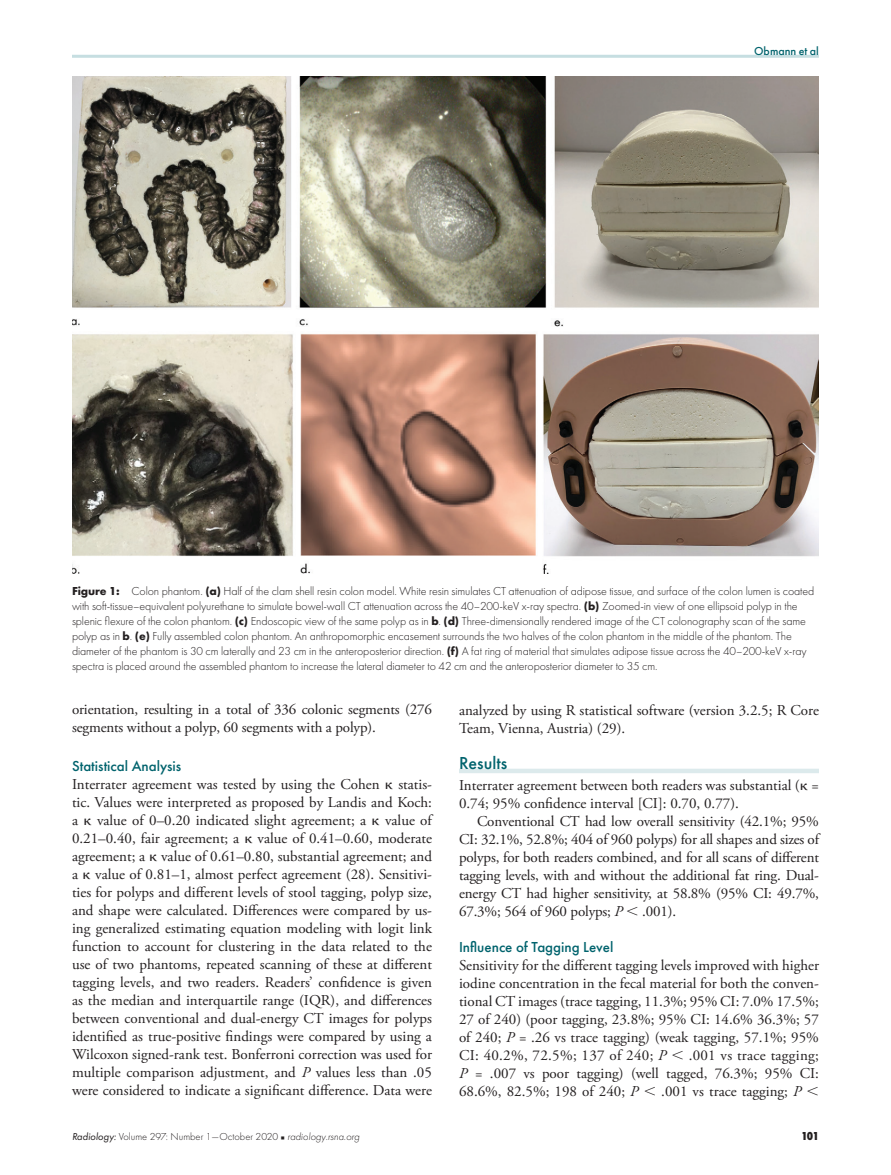
<style>
.page{position:relative;width:891px;height:1175px;background:#fff}
.page>*{position:absolute;margin:0;border:0;box-sizing:border-box;transform-origin:0 0}
.t1{font:500 18px "Futura PT";color:#00636d}
.t2{font:15px/18px "Adobe Garamond Pro";color:#231f20}
.t3{font:500 15px "Futura PT";color:#00636d}
.t4{font:300 12px/15px "Futura PT";letter-spacing:-.01em;color:#231f20}
.t5{font:500 12px "Futura PT";color:#00636d}
.t6{font:800 12px "Futura PT Cond";color:#231f20}
.t7{font:300 10.5px "Futura PT";color:#231f20}
.s1{font-weight:700}
.s2{font-family:"Universal Greekwith Math Pi"}
.s3{font-style:italic}
.s4{font-weight:400;font-style:italic}
.s5{font-family:"Universal Newswith Comm Pi";font-weight:400;font-size:6px}
</style>
<div class="page">
<hr style="left:72px;top:55px;width:747px;height:3px;background:#c6dee1">
<div style="left:459px;top:768px;width:360px;height:5px;background:#dceaec"></div>
<img style="left:72px;top:77px;width:747px;height:497px">
<p class="t5" style="left:754px;top:44px;width:66px">Obmann et al</p>
<p class="t4" style="left:72px;top:583px;width:744px"><span class="s1">Figure 1:</span> Colon phantom. <span class="s1">(a)</span> Half of the clam shell resin colon model. White resin simulates CT attenuation of adipose tissue, and surface of the colon lumen is coated with soft-tissue–equivalent polyurethane to simulate bowel-wall CT attenuation across the 40–200-keV x-ray spectra. <span class="s1">(b)</span> Zoomed-in view of one ellipsoid polyp in the splenic flexure of the colon phantom. <span class="s1">(c)</span> Endoscopic view of the same polyp as in <span class="s1">b</span>. <span class="s1">(d)</span> Three-dimensionally rendered image of the CT colonography scan of the same polyp as in <span class="s1">b</span>. <span class="s1">(e)</span> Fully assembled colon phantom. An anthropomorphic encasement surrounds the two halves of the colon phantom in the middle of the phantom. The diameter of the phantom is 30 cm laterally and 23 cm in the anteroposterior direction. <span class="s1">(f)</span> A fat ring of material that simulates adipose tissue across the 40–200-keV x-ray spectra is placed around the assembled phantom to increase the lateral diameter to 42 cm and the anteroposterior diameter to 35 cm.</p>
<p class="t2" style="left:72px;top:700px;width:362px">orientation, resulting in a total of 336 colonic segments (276 segments without a polyp, 60 segments with a polyp).</p>
<p class="t3" style="left:72px;top:756px;width:111px">Statistical Analysis</p>
<p class="t2" style="left:72px;top:775px;width:362px;text-align:justify">Interrater agreement was tested by using the Cohen <span class="s2">k</span> statis&shy;tic. Values were interpreted as proposed by Landis and Koch: a <span class="s2">k</span> value of 0–0.20 indicated slight agreement; a <span class="s2">k</span> value of 0.21–0.40, fair agreement; a <span class="s2">k</span> value of 0.41–0.60, moderate agreement; a <span class="s2">k</span> value of 0.61–0.80, substantial agreement; and a <span class="s2">k</span> value of 0.81–1, almost perfect agreement (28). Sensitivi&shy;ties for polyps and different levels of stool tagging, polyp size, and shape were calculated. Differences were compared by us&shy;ing generalized estimating equation modeling with logit link function to account for clustering in the data related to the use of two phantoms, repeated scanning of these at different tagging levels, and two readers. Readers’ confidence is given as the median and interquartile range (IQR), and differences between conventional and dual-energy CT images for polyps identified as true-positive findings were compared by using a Wilcoxon signed-rank test. Bonferroni correction was used for multiple comparison adjustment, and <span class="s3">P</span> values less than .05 were considered to indicate a significant difference. Data were</p>
<p class="t2" style="left:459px;top:701px;width:362px">analyzed by using R statistical software (version 3.2.5; R Core<br>Team, Vienna, Austria) (29).</p>
<p class="t1" style="left:459px;top:752px;width:50px">Results</p>
<p class="t2" style="left:459px;top:776px;width:362px">Interrater agreement between both readers was substantial (<span class="s2">k</span> =<br>0.74; 95% confidence interval [CI]: 0.70, 0.77).</p>
<p class="t2" style="left:459px;top:812px;width:362px;text-align:justify;text-indent:18px">Conventional CT had low overall sensitivity (42.1%; 95% CI: 32.1%, 52.8%; 404 of 960 polyps) for all shapes and sizes of polyps, for both readers combined, and for all scans of different tagging levels, with and without the additional fat ring. Dual&shy;energy CT had higher sensitivity, at 58.8% (95% CI: 49.7%, 67.3%; 564 of 960 polyps; <span class="s3">P</span> <span class="s2">,</span> .001).</p>
<p class="t3" style="left:459px;top:937px;width:156px">Influence of Tagging Level</p>
<p class="t2" style="left:459px;top:956px;width:362px;text-align:justify">Sensitivity for the different tagging levels improved with higher iodine concentration in the fecal material for both the conven&shy;tional CT images (trace tagging, 11.3%; 95% CI: 7.0% 17.5%; 27 of 240) (poor tagging, 23.8%; 95% CI: 14.6% 36.3%; 57 of 240; <span class="s3">P</span> = .26 vs trace tagging) (weak tagging, 57.1%; 95% CI: 40.2%, 72.5%; 137 of 240; <span class="s3">P</span> <span class="s2">,</span> .001 vs trace tagging; <span class="s3">P</span> = .007 vs poor tagging) (well tagged, 76.3%; 95% CI:<br>68.6%, 82.5%; 198 of 240; <span class="s3">P</span> <span class="s2">,</span> .001 vs trace tagging; <span class="s3">P</span> <span class="s2">,</span></p>
<p class="t7" style="left:72px;top:1131px;width:289px"><span class="s4">Radiology:</span> Volume 297: Number 1—October 2020 <span class="s5">n</span> <span class="s3">radiology.rsna.org</span></p>
<p class="t6" style="left:801px;top:1129px;width:19px">101</p>
</div>
